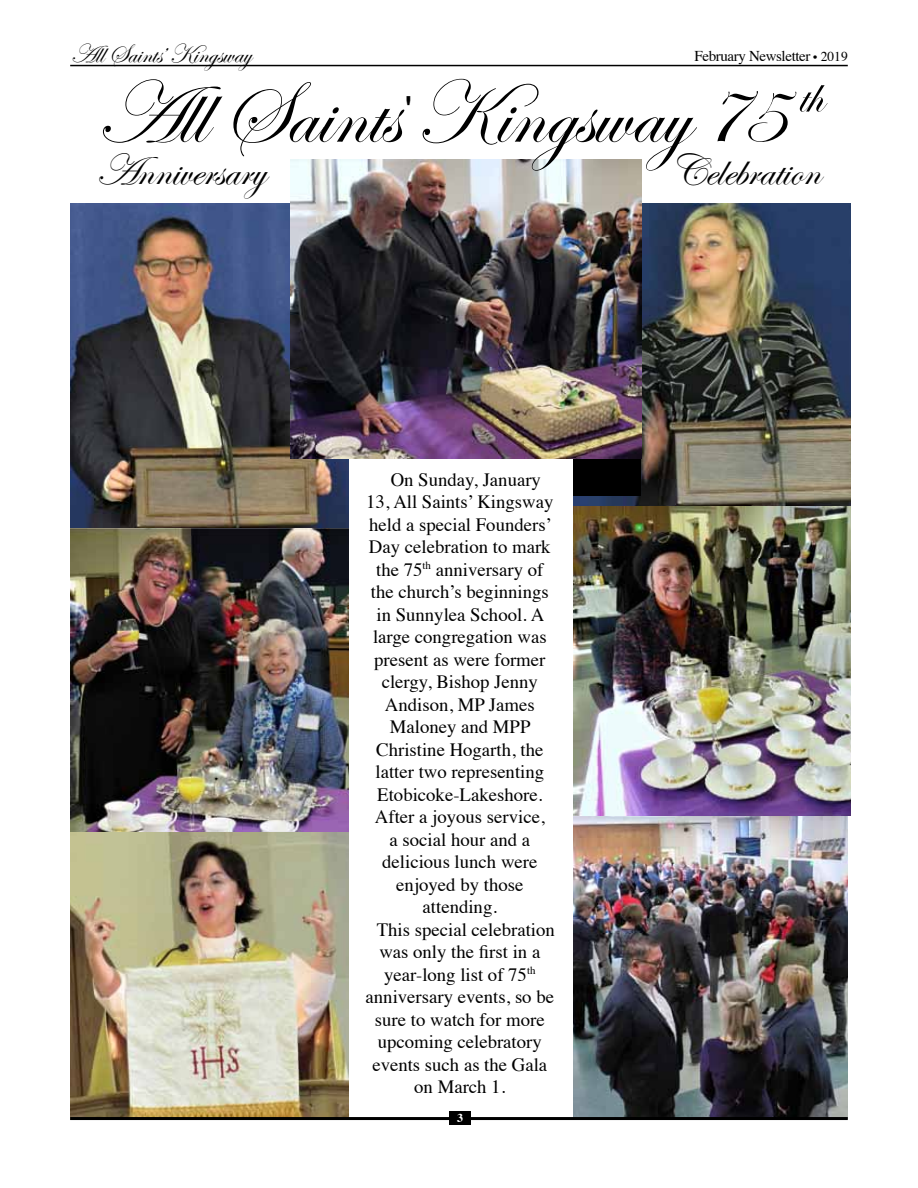
<style>
.page{position:relative;width:918px;height:1188px;background:#fff}
.page>*{position:absolute;margin:0;border:0;box-sizing:border-box;transform-origin:0 0}
.t1{font:90px "Edwardian Script ITC";color:#000}
.t2{font:45px "Edwardian Script ITC";color:#000}
.t3{font:36px "Arial";color:#000}
.t4{font:27px "Edwardian Script ITC";color:#000}
.t5{font:18.75px/22.5px "Times";color:#000;text-align:center}
.t6{font:15px "Times";letter-spacing:-.025em;color:#000}
.t7{font:700 12px "Times";color:#fff}
.s1{font-size:12px}
.s2{font-size:13.5px}
</style>
<div class="page">
<img style="left:573px;top:815px;width:275px;height:302px">
<img style="left:70px;top:831px;width:278px;height:286px">
<img style="left:573px;top:203px;width:277px;height:612px">
<img style="left:70px;top:203px;width:278px;height:628px">
<hr style="left:70px;top:1117px;width:778px;height:3px;background:#000">
<hr style="left:70px;top:65px;width:778px;height:1px;background:#000">
<div style="left:449px;top:1112px;width:22px;height:13px;background:#000"></div>
<img style="left:291px;top:160px;width:350px;height:299px">
<div style="left:573px;top:459px;width:68px;height:36px;background:#000"></div>
<h3 class="t4" style="left:70px;top:39px;width:183px">All Saints’ Kingsway</h3>
<p class="t6" style="left:694px;top:41px;width:155px">February Newsletter <span class="s1">•</span> <span class="s2">2019</span></p>
<h1 class="t1" style="left:95px;top:65px;width:729px">All Saints Kingsway 75 <sup>th</sup></h1>
<h3 class="t3" style="left:405px;top:86px;width:8px">'</h3>
<h2 class="t2" style="left:95px;top:146px;width:172px">Anniversary</h2>
<h2 class="t2" style="left:669px;top:146px;width:152px">Celebration</h2>
<p class="t5" style="left:366px;top:467px;width:191px">On Sunday, January<br>13, All Saints’ Kingsway held a special Founders’<br>Day celebration to mark the 75<sup>th</sup> anniversary of the church’s beginnings in Sunnylea School. A large congregation was present as were former clergy, Bishop Jenny<br>Andison, MP James<br>Maloney and MPP<br>Christine Hogarth, the latter two representing<br>Etobicoke-Lakeshore.<br>After a joyous service,<br>a social hour and a delicious lunch were enjoyed by those attending.<br>This special celebration was only the first in a year-long list of 75<sup>th </sup>anniversary events, so be sure to watch for more upcoming celebratory events such as the Gala on March 1.</p>
<p class="t7" style="left:457px;top:1106px;width:7px">3</p>
</div>
